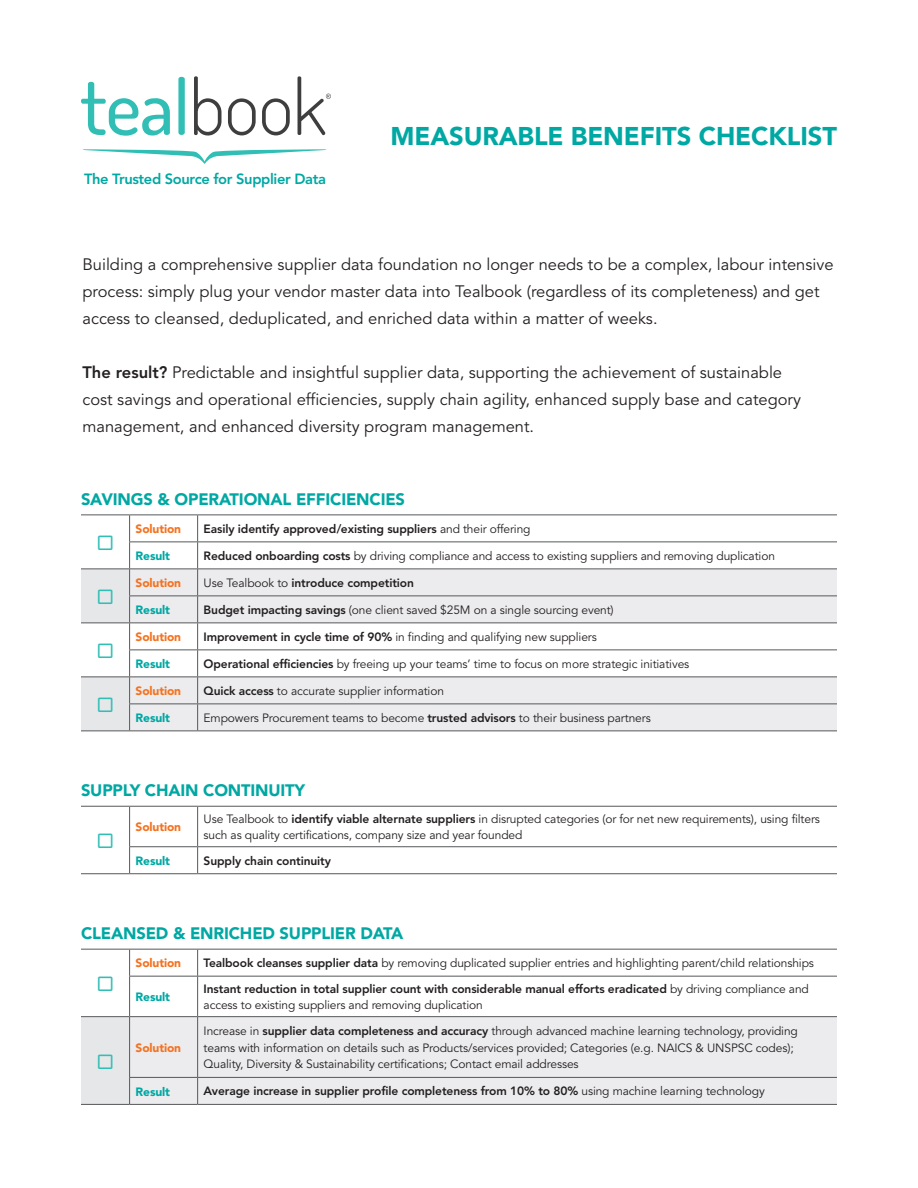
<style>
.page{position:relative;width:918px;height:1188px;background:#fff}
.page>*{position:absolute;margin:0;border:0;box-sizing:border-box;transform-origin:0 0}
.t1{font:900 25.5px "Avenir";letter-spacing:-.005em;color:#00a8a3}
.t2{font:16.5px/27px "Avenir";color:#231f20}
.titles{font:900 16.5px "Avenir";letter-spacing:-.01em;color:#00a8a3}
.t3{font:800 14.7px "Avenir";letter-spacing:-.025em;color:#00a8a3}
.t4{font:12px/16.5px "Avenir";letter-spacing:-.01em;color:#231f20}
.t5{font:800 12px/16.5px "Avenir";letter-spacing:-.01em;color:#231f20}
.B-orange{font:900 12px "Avenir";letter-spacing:-.01em;color:#f47321}
.B-teal{font:900 12px "Avenir";letter-spacing:-.01em;color:#00a8a3}
.s1{font-weight:800}
.s2{font-weight:400}
</style>
<div class="page">
<svg style="left:83px;top:149px;width:244px;height:15px"></svg>
<svg style="left:178px;top:77px;width:7px;height:58px"></svg>
<svg style="left:194px;top:76px;width:27px;height:60px"></svg>
<svg style="left:228px;top:98px;width:28px;height:38px"></svg>
<svg style="left:262px;top:98px;width:28px;height:38px"></svg>
<svg style="left:81px;top:82px;width:89px;height:54px"></svg>
<svg style="left:298px;top:76px;width:33px;height:59px"></svg>
<hr style="left:81px;top:514px;width:49px;height:1px;background:#57585a">
<hr style="left:130px;top:514px;width:68px;height:1px;background:#57585a">
<hr style="left:198px;top:514px;width:639px;height:1px;background:#57585a">
<hr style="left:130px;top:806px;width:68px;height:1px;background:#57585a">
<hr style="left:198px;top:806px;width:639px;height:1px;background:#57585a">
<hr style="left:197px;top:807px;width:1px;height:39px;background:#57585a">
<hr style="left:129px;top:846px;width:69px;height:1px;background:#57585a">
<hr style="left:198px;top:846px;width:639px;height:1px;background:#57585a">
<svg style="left:197px;top:847px;width:1px;height:26px"></svg>
<hr style="left:130px;top:873px;width:68px;height:1px;background:#57585a">
<hr style="left:198px;top:873px;width:639px;height:1px;background:#57585a">
<hr style="left:129px;top:807px;width:1px;height:39px;background:#57585a">
<svg style="left:129px;top:847px;width:1px;height:26px"></svg>
<hr style="left:81px;top:806px;width:49px;height:1px;background:#57585a">
<hr style="left:81px;top:873px;width:49px;height:1px;background:#57585a">
<div style="left:81px;top:1017px;width:49px;height:87px;background:#e6e7e9"></div>
<div style="left:130px;top:1017px;width:707px;height:87px;background:#ececee"></div>
<hr style="left:81px;top:949px;width:49px;height:1px;background:#57585a">
<hr style="left:130px;top:949px;width:68px;height:1px;background:#57585a">
<svg style="left:129px;top:950px;width:1px;height:26px"></svg>
<hr style="left:198px;top:949px;width:639px;height:1px;background:#57585a">
<svg style="left:197px;top:950px;width:1px;height:26px"></svg>
<hr style="left:129px;top:976px;width:69px;height:1px;background:#57585a">
<hr style="left:129px;top:977px;width:1px;height:39px;background:#57585a">
<hr style="left:198px;top:976px;width:639px;height:1px;background:#57585a">
<hr style="left:197px;top:977px;width:1px;height:39px;background:#57585a">
<hr style="left:130px;top:1016px;width:68px;height:1px;background:#57585a">
<hr style="left:198px;top:1016px;width:639px;height:1px;background:#57585a">
<hr style="left:197px;top:1017px;width:1px;height:60px;background:#57585a">
<hr style="left:129px;top:1077px;width:69px;height:1px;background:#57585a">
<hr style="left:198px;top:1077px;width:639px;height:1px;background:#57585a">
<svg style="left:197px;top:1078px;width:1px;height:26px"></svg>
<hr style="left:81px;top:1016px;width:49px;height:1px;background:#57585a">
<hr style="left:81px;top:1104px;width:49px;height:1px;background:#57585a">
<hr style="left:129px;top:1017px;width:1px;height:60px;background:#57585a">
<svg style="left:129px;top:1078px;width:1px;height:26px"></svg>
<hr style="left:130px;top:1104px;width:68px;height:1px;background:#57585a">
<hr style="left:198px;top:1104px;width:639px;height:1px;background:#57585a">
<svg style="left:81px;top:515px;width:756px;height:216px"></svg>
<p class="t3" style="left:84px;top:170px;width:243px">The Trusted Source for Supplier Data</p>
<p class="t1" style="left:391px;top:120px;width:448px">MEASURABLE BENEFITS CHECKLIST</p>
<p class="t2" style="left:82px;top:251px;width:753px">Building a comprehensive supplier data foundation no longer needs to be a complex, labour intensive process: simply plug your vendor master data into Tealbook (regardless of its completeness) and get access to cleansed, deduplicated, and enriched data within a matter of weeks.</p>
<p class="t2" style="left:82px;top:359px;width:720px"><span class="s1">The result?</span> Predictable and insightful supplier data, supporting the achievement of sustainable cost savings and operational efficiencies, supply chain agility, enhanced supply base and category management, and enhanced diversity program management.</p>
<p class="titles" style="left:81px;top:489px;width:326px">SAVINGS &amp; OPERATIONAL EFFICIENCIES</p>
<p class="B-orange" style="left:136px;top:522px;width:47px">Solution</p>
<p class="t5" style="left:204px;top:521px;width:328px">Easily identify approved/existing suppliers <span class="s2">and their offering</span></p>
<p class="B-teal" style="left:136px;top:549px;width:36px">Result</p>
<p class="t4" style="left:204px;top:548px;width:573px"><span class="s1">Reduced onboarding costs</span> by driving compliance and access to existing suppliers and removing duplication</p>
<p class="B-orange" style="left:136px;top:576px;width:47px">Solution</p>
<p class="t5" style="left:204px;top:575px;width:212px"><span class="s2">Use Tealbook to</span> introduce competition</p>
<p class="B-teal" style="left:136px;top:603px;width:36px">Result</p>
<p class="t4" style="left:204px;top:602px;width:412px"><span class="s1">Budget impacting savings</span> (one client saved $25M on a single sourcing event)</p>
<p class="B-orange" style="left:136px;top:630px;width:47px">Solution</p>
<p class="t4" style="left:204px;top:629px;width:395px"><span class="s1">Improvement in cycle time of 90%</span> in finding and qualifying new suppliers</p>
<p class="B-teal" style="left:136px;top:657px;width:36px">Result</p>
<p class="t4" style="left:204px;top:656px;width:487px"><span class="s1">Operational efficiencies</span> by freeing up your teams’ time to focus on more strategic initiatives</p>
<p class="B-orange" style="left:136px;top:684px;width:47px">Solution</p>
<p class="t4" style="left:204px;top:683px;width:242px"><span class="s1">Quick access</span> to accurate supplier information</p>
<p class="B-teal" style="left:136px;top:711px;width:36px">Result</p>
<p class="t4" style="left:204px;top:710px;width:449px">Empowers Procurement teams to become <span class="s1">trusted advisors</span> to their business partners</p>
<p class="titles" style="left:81px;top:781px;width:226px">SUPPLY CHAIN CONTINUITY</p>
<p class="B-orange" style="left:136px;top:820px;width:47px">Solution</p>
<p class="t4" style="left:204px;top:811px;width:618px">Use Tealbook to <span class="s1">identify viable alternate suppliers</span> in disrupted categories (or for net new requirements), using filters such as quality certifications, company size and year founded</p>
<p class="B-teal" style="left:136px;top:854px;width:36px">Result</p>
<p class="t5" style="left:204px;top:852px;width:129px">Supply chain continuity</p>
<p class="titles" style="left:81px;top:924px;width:324px">CLEANSED &amp; ENRICHED SUPPLIER DATA</p>
<p class="B-orange" style="left:136px;top:956px;width:47px">Solution</p>
<p class="t4" style="left:204px;top:955px;width:612px"><span class="s1">Tealbook cleanses supplier data</span> by removing duplicated supplier entries and highlighting parent/child relationships</p>
<p class="B-teal" style="left:136px;top:990px;width:36px">Result</p>
<p class="t5" style="left:204px;top:980px;width:607px">Instant reduction in total supplier count with considerable manual efforts eradicated <span class="s2">by driving compliance and access to existing suppliers and removing duplication</span></p>
<p class="B-orange" style="left:136px;top:1040px;width:47px">Solution</p>
<p class="t4" style="left:204px;top:1023px;width:596px">Increase in <span class="s1">supplier data completeness and accuracy</span> through advanced machine learning technology, providing teams with information on details such as Products/services provided; Categories (e.g. NAICS &amp; UNSPSC codes);<br>Quality, Diversity &amp; Sustainability certifications; Contact email addresses</p>
<p class="B-teal" style="left:136px;top:1084px;width:36px">Result</p>
<p class="t5" style="left:204px;top:1083px;width:563px">Average increase in supplier profile completeness from 10% to 80% <span class="s2">using machine learning technology</span></p>
</div>
